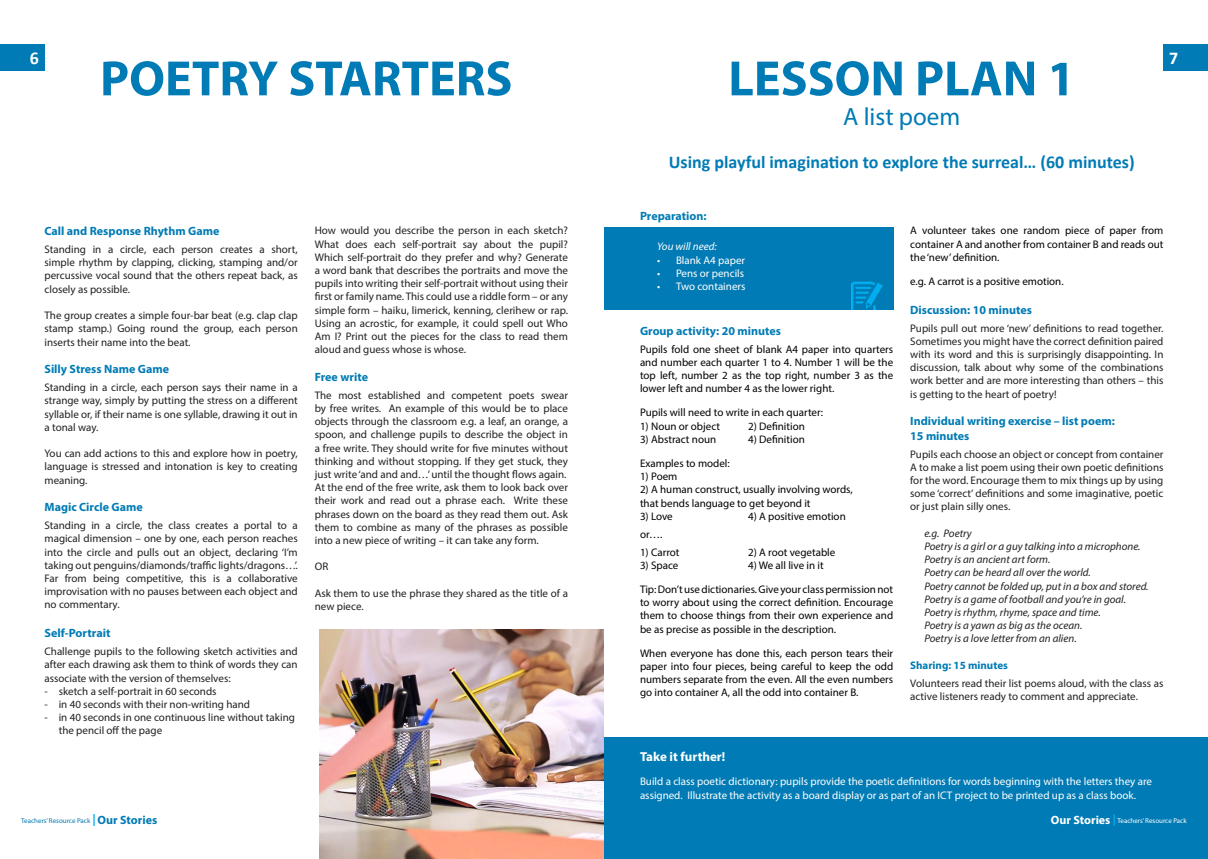
<style>
.page{position:relative;width:1208px;height:859px;background:#fff}
.page>*{position:absolute;margin:0;border:0;box-sizing:border-box;transform-origin:0 0}
.t1{font:700 50px "Myriad Pro";color:#007bb5}
.t2{font:25px "Myriad Pro";color:#007bb5}
.t3{font:700 18px "Calibri";color:#007bb5}
.t4{font:700 18px "Calibri";color:#fff}
.t5{font:700 13px "Myriad Pro";color:#fff}
.t6{font:700 12px "Myriad Pro";color:#007bb5}
.t7{font:11px/13.2px "Myriad Pro";color:#231f20;text-align:justify}
.t8{font:11px/13.2px "Myriad Pro";color:#000;text-align:justify}
.t9{font:italic 11px "Myriad Pro";color:#231f20}
.t10{font:11px/13.2px "Myriad Pro";color:#fff}
.t11{font:700 11px "Myriad Pro";color:#007bb5}
.t12{font:italic 11px "Myriad Pro";color:#fff}
.t13{font:7px "Myriad Pro";color:#007bb5}
.t14{font:7px "Myriad Pro";color:#fff}
.s1{font-weight:700;font-size:12px;color:#00aeef}
.s2{font-weight:700;font-size:12px}
</style>
<div class="page">
<div style="left:604px;top:737px;width:604px;height:122px;background:#007bb5"></div>
<div style="left:604px;top:227px;width:289px;height:82px;background:#007bb5"></div>
<div style="left:0;top:45px;width:45px;height:26px;background:#007bb5"></div>
<div style="left:1163px;top:45px;width:45px;height:26px;background:#007bb5"></div>
<img style="left:851px;top:281px;width:32px;height:28px">
<img style="left:319px;top:629px;width:285px;height:230px">
<p class="t4" style="left:30px;top:45px;width:11px">6</p>
<p class="t4" style="left:1169px;top:45px;width:11px">7</p>
<p class="t1" style="left:100px;top:46px;width:414px">POETRY STARTERS</p>
<p class="t1" style="left:728px;top:46px;width:348px">LESSON PLAN 1</p>
<p class="t2" style="left:843px;top:102px;width:119px">A list poem</p>
<p class="t3" style="left:669px;top:149px;width:467px">Using playful imagination to explore the surreal… (60 minutes)</p>
<p class="t6" style="left:45px;top:223px;width:176px">Call and Response Rhythm Game</p>
<p class="t7" style="left:45px;top:243px;width:255px">Standing in a circle, each person creates a short, simple rhythm by clapping, clicking, stamping and/or percussive vocal sound that the others repeat back, as closely as possible.</p>
<p class="t7" style="left:45px;top:309px;width:255px">The group creates a simple four-bar beat (e.g. clap clap stamp stamp.) Going round the group, each person inserts their name into the beat.</p>
<p class="t6" style="left:45px;top:361px;width:126px">Silly Stress Name Game</p>
<p class="t7" style="left:45px;top:381px;width:255px">Standing in a circle, each person says their name in a strange way, simply by putting the stress on a different syllable or, if their name is one syllable, drawing it out in a tonal way.</p>
<p class="t7" style="left:45px;top:447px;width:255px">You can add actions to this and explore how in poetry, language is stressed and intonation is key to creating meaning.</p>
<p class="t6" style="left:45px;top:499px;width:100px">Magic Circle Game</p>
<p class="t7" style="left:45px;top:519px;width:255px">Standing in a circle, the class creates a portal to a magical dimension – one by one, each person reaches into the circle and pulls out an object, declaring ‘I’m taking out penguins/diamonds/traffic lights/dragons…’.<br>Far from being competitive, this is a collaborative improvisation with no pauses between each object and no commentary.</p>
<p class="t6" style="left:45px;top:625px;width:68px">Self-Portrait</p>
<p class="t7" style="left:45px;top:645px;width:255px">Challenge pupils to the following sketch activities and after each drawing ask them to think of words they can associate with the version of themselves:</p>
<p class="t7" style="left:45px;top:684px;width:174px">- sketch a self-portrait in 60 seconds</p>
<p class="t7" style="left:45px;top:697px;width:207px">- in 40 seconds with their non-writing hand</p>
<p class="t7" style="left:59px;top:711px;width:238px;text-indent:-14px">- in 40 seconds in one continuous line without taking the pencil off the page</p>
<p class="t7" style="left:315px;top:224px;width:255px">How would you describe the person in each sketch?<br>What does each self-portrait say about the pupil?<br>Which self-portrait do they prefer and why? Generate a word bank that describes the portraits and move the pupils into writing their self-portrait without using their first or family name. This could use a riddle form – or any simple form – haiku, limerick, kenning, clerihew or rap.<br>Using an acrostic, for example, it could spell out Who Am I? Print out the pieces for the class to read them aloud and guess whose is whose.</p>
<p class="t6" style="left:315px;top:369px;width:55px">Free write</p>
<p class="t7" style="left:315px;top:388px;width:255px">The most established and competent poets swear by free writes. An example of this would be to place objects through the classroom e.g. a leaf, an orange, a spoon, and challenge pupils to describe the object in a free write. They should write for five minutes without thinking and without stopping. If they get stuck, they just write ‘and and and…’ until the thought flows again.</p>
<p class="t7" style="left:315px;top:481px;width:255px">At the end of the free write, ask them to look back over their work and read out a phrase each. Write these phrases down on the board as they read them out. Ask them to combine as many of the phrases as possible into a new piece of writing – it can take any form.</p>
<p class="t7" style="left:315px;top:560px;width:15px">OR</p>
<p class="t7" style="left:315px;top:586px;width:255px">Ask them to use the phrase they shared as the title of a new piece.</p>
<p class="t6" style="left:640px;top:208px;width:68px">Preparation:</p>
<p class="t12" style="left:657px;top:240px;width:61px">You will need:</p>
<p class="t10" style="left:657px;top:253px;width:90px">• Blank A4 paper</p>
<p class="t10" style="left:657px;top:266px;width:89px">• Pens or pencils</p>
<p class="t10" style="left:657px;top:280px;width:90px">• Two containers</p>
<p class="t6" style="left:640px;top:323px;width:143px">Group activity: 20 minutes</p>
<p class="t8" style="left:640px;top:342px;width:255px">Pupils fold one sheet of blank A4 paper into quarters and number each quarter 1 to 4. Number 1 will be the top left, number 2 as the top right, number 3 as the lower left and number 4 as the lower right.</p>
<p class="t8" style="left:640px;top:406px;width:185px">Pupils will need to write in each quarter:</p>
<p class="t8" style="left:640px;top:419px;width:82px">1) Noun or object</p>
<p class="t8" style="left:748px;top:419px;width:58px">2) Definition</p>
<p class="t8" style="left:640px;top:432px;width:78px">3) Abstract noun</p>
<p class="t8" style="left:748px;top:432px;width:58px">4) Definition</p>
<p class="t8" style="left:640px;top:456px;width:91px">Examples to model:</p>
<p class="t8" style="left:640px;top:470px;width:39px">1) Poem</p>
<p class="t8" style="left:640px;top:483px;width:214px">2) A human construct, usually involving words,</p>
<p class="t8" style="left:640px;top:496px;width:172px">that bends language to get beyond it</p>
<p class="t8" style="left:640px;top:509px;width:34px">3) Love</p>
<p class="t8" style="left:748px;top:509px;width:99px">4) A positive emotion</p>
<p class="t8" style="left:640px;top:527px;width:24px">or….</p>
<p class="t8" style="left:640px;top:545px;width:41px">1) Carrot</p>
<p class="t8" style="left:748px;top:545px;width:89px">2) A root vegetable</p>
<p class="t8" style="left:640px;top:558px;width:40px">3) Space</p>
<p class="t8" style="left:748px;top:558px;width:77px">4) We all live in it</p>
<p class="t8" style="left:640px;top:582px;width:255px">Tip: Don’t use dictionaries. Give your class permission not to worry about using the correct definition. Encourage them to choose things from their own experience and be as precise as possible in the description.</p>
<p class="t8" style="left:640px;top:646px;width:255px">When everyone has done this, each person tears their paper into four pieces, being careful to keep the odd numbers separate from the even. All the even numbers go into container A, all the odd into container B.</p>
<p class="t8" style="left:910px;top:224px;width:255px">A volunteer takes one random piece of paper from container A and another from container B and reads out the ‘new’ definition.</p>
<p class="t8" style="left:910px;top:274px;width:155px">e.g. A carrot is a positive emotion.</p>
<p class="t6" style="left:910px;top:302px;width:123px">Discussion: 10 minutes</p>
<p class="t7" style="left:910px;top:321px;width:255px">Pupils pull out more ‘new’ definitions to read together.<br>Sometimes you might have the correct definition paired with its word and this is surprisingly disappointing. In discussion, talk about why some of the combinations work better and are more interesting than others – this is getting to the heart of poetry!</p>
<p class="t6" style="left:910px;top:413px;width:206px">Individual writing exercise – list poem:</p>
<p class="t6" style="left:910px;top:428px;width:61px">15 minutes</p>
<p class="t7" style="left:910px;top:447px;width:255px">Pupils each choose an object or concept from container A to make a list poem using their own poetic definitions for the word. Encourage them to mix things up by using some ‘correct’ definitions and some imaginative, poetic or just plain silly ones.</p>
<p class="t9" style="left:924px;top:526px;width:49px">e.g. Poetry</p>
<p class="t9" style="left:924px;top:539px;width:218px">Poetry is a girl or a guy talking into a microphone.</p>
<p class="t9" style="left:924px;top:553px;width:128px">Poetry is an ancient art form.</p>
<p class="t9" style="left:924px;top:566px;width:168px">Poetry can be heard all over the world.</p>
<p class="t9" style="left:924px;top:579px;width:226px">Poetry cannot be folded up, put in a box and stored.</p>
<p class="t9" style="left:924px;top:592px;width:203px">Poetry is a game of football and you’re in goal.</p>
<p class="t9" style="left:924px;top:605px;width:178px">Poetry is rhythm, rhyme, space and time.</p>
<p class="t9" style="left:924px;top:619px;width:159px">Poetry is a yawn as big as the ocean.</p>
<p class="t9" style="left:924px;top:632px;width:154px">Poetry is a love letter from an alien.</p>
<p class="t11" style="left:910px;top:658px;width:99px">Sharing: 15 minutes</p>
<p class="t7" style="left:910px;top:676px;width:255px">Volunteers read their list poems aloud, with the class as active listeners ready to comment and appreciate.</p>
<p class="t5" style="left:640px;top:748px;width:87px">Take it further!</p>
<p class="t10" style="left:640px;top:775px;width:513px">Build a class poetic dictionary: pupils provide the poetic definitions for words beginning with the letters they are assigned. Illustrate the activity as a board display or as part of an ICT project to be printed up as a class book.</p>
<p class="t13" style="left:21px;top:817px;width:137px">Teachers’ Resource Pack <span class="s1">|</span><span class="s2">Our Stories</span></p>
<p class="t14" style="left:1050px;top:817px;width:137px"><span class="s2">Our Stories</span> <span class="s1">|</span> Teachers’ Resource Pack</p>
</div>
